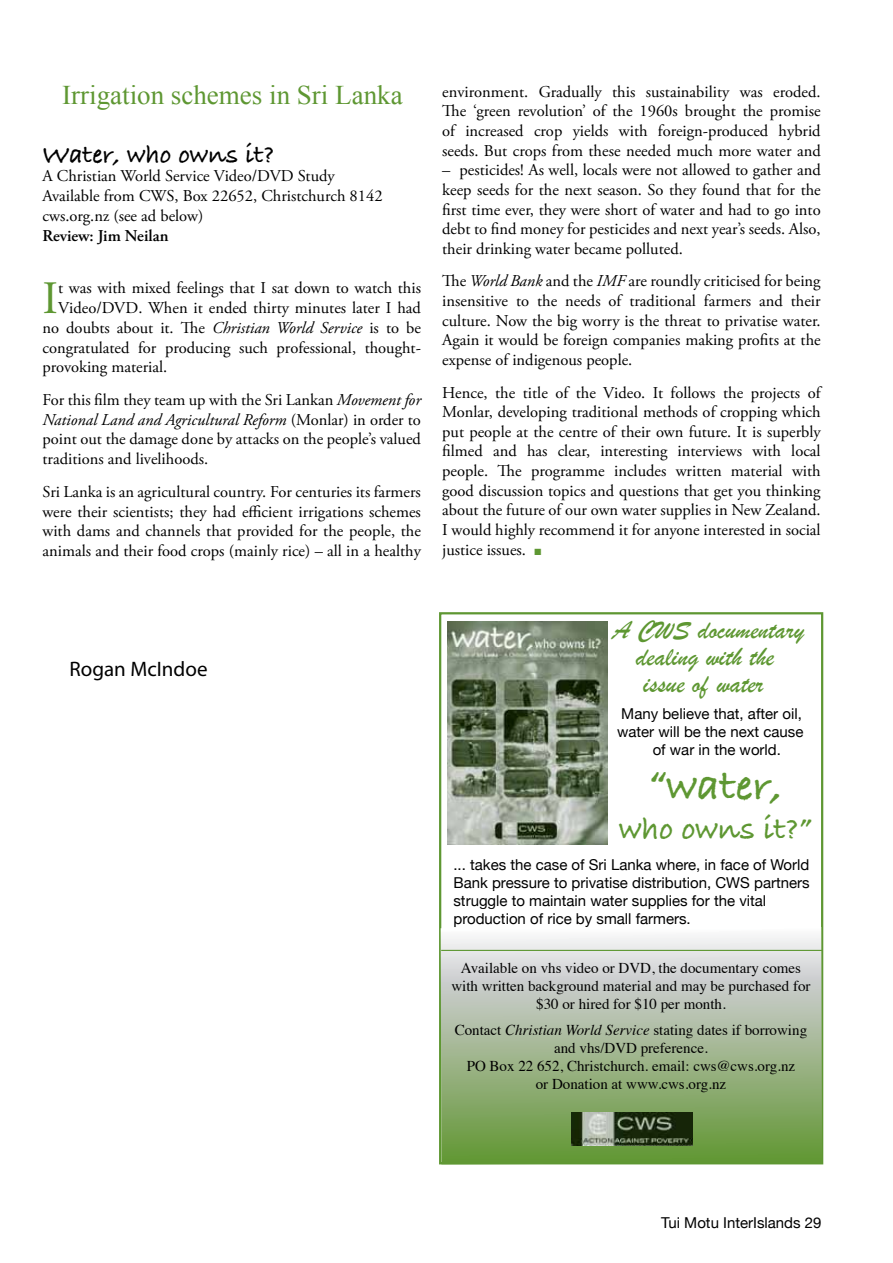
<style>
.page{position:relative;width:893px;height:1263px;background:#fff}
.page>*{position:absolute;margin:0;border:0;box-sizing:border-box;transform-origin:0 0}
.t1{font:46.35px "Adobe Garamond Pro";color:#5e9732}
.t2{font:45px "Bradley Hand ITCTT Bold";color:#5e9732}
.t3{font:33px "Bradley Hand ITCTT Bold";color:#5e9732}
.t4{font:27px/27px "Brush Script";color:#5e9732;text-align:center}
.t5{font:27px "Times New Roman";color:#5e9732}
.t6{font:27px "Bradley Hand ITCTT Bold";color:#000}
.t7{font:21px "Myriad Pro";color:#000}
.t8{font:16.5px/19.6px "Adobe Garamond Pro";color:#000;text-align:justify}
.t9{font:600 16.5px "Adobe Garamond Pro";color:#000}
.t10{font:15px/18px "Times";color:#000;text-align:center}
.t11{font:15px/18px "Helvetica Neue";color:#000}
.s1{font-style:italic}
.s2{color:#5e9732}
</style>
<div class="page">
<svg style="left:441px;top:927px;width:381px;height:237px;background:#a9be9a"></svg>
<img style="left:448px;top:622px;width:160px;height:222px">
<hr style="left:441px;top:950px;width:381px;height:1px;background:#5e9732">
<img style="left:572px;top:1112px;width:120px;height:33px">
<h3 class="t5" style="left:62px;top:77px;width:342px">Irrigation schemes in Sri Lanka</h3>
<h3 class="t6" style="left:43px;top:134px;width:233px">Water, who owns it?</h3>
<p class="t8" style="left:43px;top:167px;width:342px;text-align:left">A Christian World Service Video/DVD Study<br>Available from CWS, Box 22652, Christchurch 8142 cws.org.nz (see ad below)</p>
<p class="t9" style="left:43px;top:226px;width:127px">Review: Jim Neilan</p>
<h1 class="t1" style="left:43px;top:270px;width:17px">I</h1>
<p class="t8" style="left:58px;top:279px;width:364px">t was with mixed feelings that I sat down to watch this</p>
<p class="t8" style="left:58px;top:298px;width:364px">Video/DVD. When it ended thirty minutes later I had</p>
<p class="t8" style="left:43px;top:318px;width:380px">no doubts about it. The <span class="s1">Christian World Service</span> is to be</p>
<p class="t8" style="left:43px;top:338px;width:380px">congratulated for producing such professional, thought-</p>
<p class="t8" style="left:43px;top:358px;width:126px">provoking material.</p>
<p class="t8" style="left:43px;top:390px;width:380px">For this film they team up with the Sri Lankan <span class="s1">Movement for National Land and Agricultural Reform</span> (Monlar) in order to point out the damage done by attacks on the people’s valued traditions and livelihoods.</p>
<p class="t8" style="left:43px;top:482px;width:380px">Sri Lanka is an agricultural country. For centuries its farmers were their scientists; they had efficient irrigations schemes with dams and channels that provided for the people, the animals and their food crops (mainly rice) – all in a healthy</p>
<p class="t8" style="left:442px;top:82px;width:380px">environment. Gradually this sustainability was eroded.<br>The ‘green revolution’ of the 1960s brought the promise of increased crop yields with foreign-produced hybrid seeds. But crops from these needed much more water and</p>
<p class="t8" style="left:442px;top:161px;width:380px">– pesticides! As well, locals were not allowed to gather and keep seeds for the next season. So they found that for the first time ever, they were short of water and had to go into debt to find money for pesticides and next year’s seeds. Also, their drinking water became polluted.</p>
<p class="t8" style="left:442px;top:272px;width:380px">The <span class="s1">World Bank</span> and the <span class="s1">IMF</span> are roundly criticised for being insensitive to the needs of traditional farmers and their culture. Now the big worry is the threat to privatise water.<br>Again it would be foreign companies making profits at the expense of indigenous people.</p>
<p class="t8" style="left:442px;top:383px;width:380px">Hence, the title of the Video. It follows the projects of Monlar, developing traditional methods of cropping which put people at the centre of their own future. It is superbly filmed and has clear, interesting interviews with local people. The programme includes written material with good discussion topics and questions that get you thinking about the future of our own water supplies in New Zealand.<br>I would highly recommend it for anyone interested in social justice issues. <span class="s2">■</span></p>
<p class="t7" style="left:69px;top:656px;width:140px">Rogan McIndoe</p>
<h3 class="t4" style="left:613px;top:617px;width:193px">A CWS documentary dealing with the<br>issue of water</h3>
<p class="t11" style="left:621px;top:704px;width:182px">Many believe that, after oil,</p>
<p class="t11" style="left:617px;top:722px;width:188px">water will be the next cause</p>
<p class="t11" style="left:653px;top:740px;width:130px">of war in the world.</p>
<h2 class="t2" style="left:649px;top:751px;width:135px">“water,</h2>
<h3 class="t3" style="left:619px;top:804px;width:194px">who owns it?”</h3>
<p class="t11" style="left:453px;top:855px;width:358px">... takes the case of Sri Lanka where, in face of World Bank pressure to privatise distribution, CWS partners struggle to maintain water supplies for the vital production of rice by small farmers.</p>
<p class="t10" style="left:451px;top:958px;width:361px">Available on vhs video or DVD, the documentary comes with written background material and may be purchased for $30 or hired for $10 per month.</p>
<p class="t10" style="left:455px;top:1019px;width:354px">Contact <span class="s1">Christian World Service</span> stating dates if borrowing and vhs/DVD preference.<br>PO Box 22 652, Christchurch. email: cws@cws.org.nz<br>or Donation at www.cws.org.nz</p>
<p class="t11" style="left:661px;top:1213px;width:162px">Tui Motu InterIslands 29</p>
</div>
